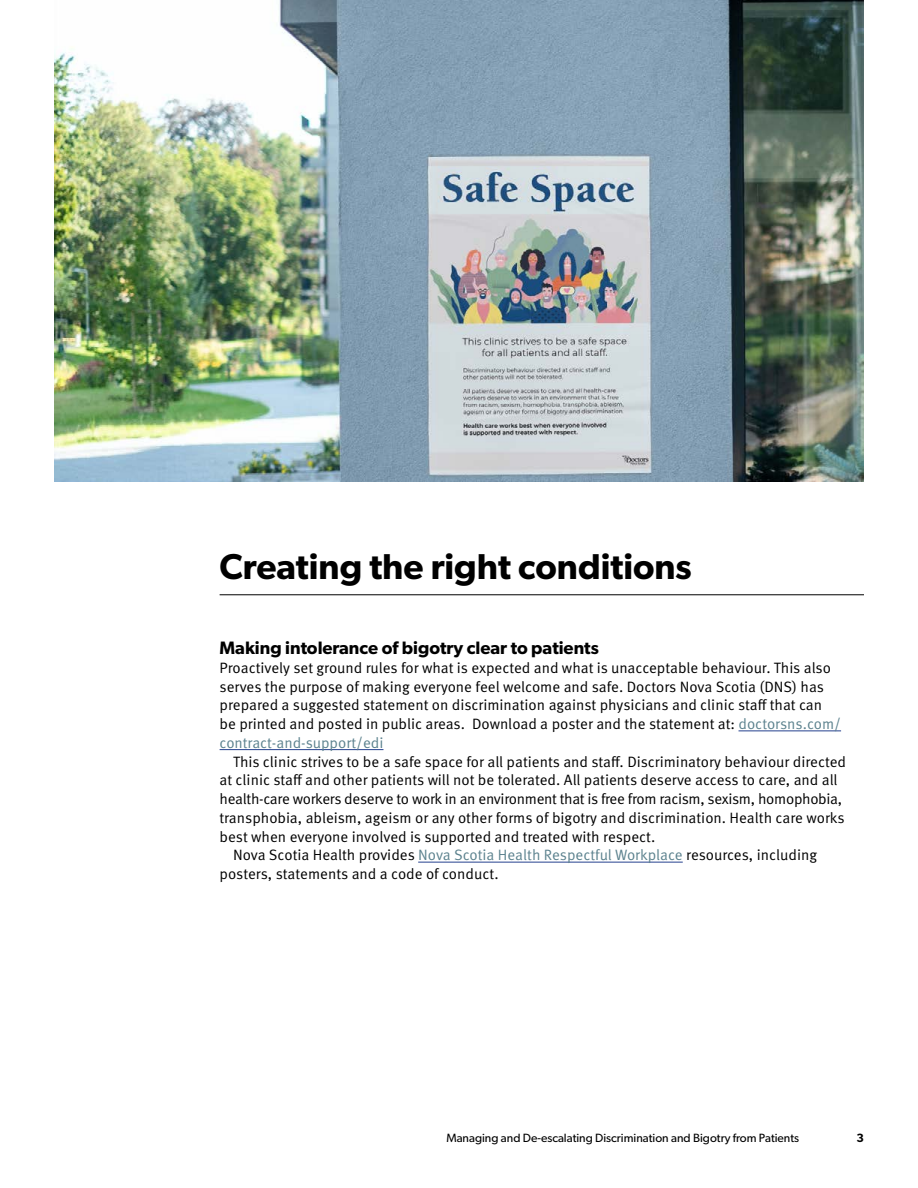
<style>
.page{position:relative;width:918px;height:1188px;background:#fff}
.page>*{position:absolute;margin:0;border:0;box-sizing:border-box;transform-origin:0 0}
.t1{font:600 36px "Gibson";color:#000}
.t2{font:600 18px "Gibson";color:#000}
.t3{font:15px/18.8px "Meta OT Norm";color:#000}
.t4{font:15px "Meta OT Norm";letter-spacing:-.02em;color:#000}
.t5{font:12px "Gibson";color:#000}
.t6{font:600 12px "Gibson";color:#000}
.s1{color:#5c828e}
</style>
<div class="page">
<hr style="left:739px;top:731px;width:102px;height:1px;background:#25408f">
<hr style="left:220px;top:749px;width:163px;height:1px;background:#25408f">
<hr style="left:418px;top:862px;width:265px;height:1px;background:#25408f">
<hr style="left:220px;top:595px;width:644px;height:1px;background:#000">
<img style="left:54px;top:0;width:810px;height:482px">
<h1 class="t1" style="left:220px;top:545px;width:474px">Creating the right conditions</h1>
<p class="t2" style="left:220px;top:637px;width:381px">Making intolerance of bigotry clear to patients</p>
<p class="t3" style="left:220px;top:658px;width:623px">Proactively set ground rules for what is expected and what is unacceptable behaviour. This also serves the purpose of making everyone feel welcome and safe. Doctors Nova Scotia (DNS) has prepared a suggested statement on discrimination against physicians and clinic staff that can be printed and posted in public areas. Download a poster and the statement at: <span class="s1">doctorsns.com/ contract-and-support/edi</span></p>
<p class="t3" style="left:233px;top:752px;width:615px">This clinic strives to be a safe space for all patients and staff. Discriminatory behaviour directed</p>
<p class="t3" style="left:220px;top:771px;width:620px">at clinic staff and other patients will not be tolerated. All patients deserve access to care, and all</p>
<p class="t4" style="left:220px;top:790px;width:624px">health-care workers deserve to work in an environment that is free from racism, sexism, homophobia,</p>
<p class="t3" style="left:220px;top:808px;width:627px">transphobia, ableism, ageism or any other forms of bigotry and discrimination. Health care works</p>
<p class="t3" style="left:220px;top:827px;width:437px">best when everyone involved is supported and treated with respect.</p>
<p class="t3" style="left:233px;top:846px;width:586px">Nova Scotia Health provides <span class="s1">Nova Scotia Health Respectful Workplace</span> resources, including</p>
<p class="t3" style="left:220px;top:865px;width:281px">posters, statements and a code of conduct.</p>
<p class="t5" style="left:446px;top:1130px;width:354px">Managing and De-escalating Discrimination and Bigotry from Patients</p>
<p class="t6" style="left:856px;top:1130px;width:9px">3</p>
</div>
